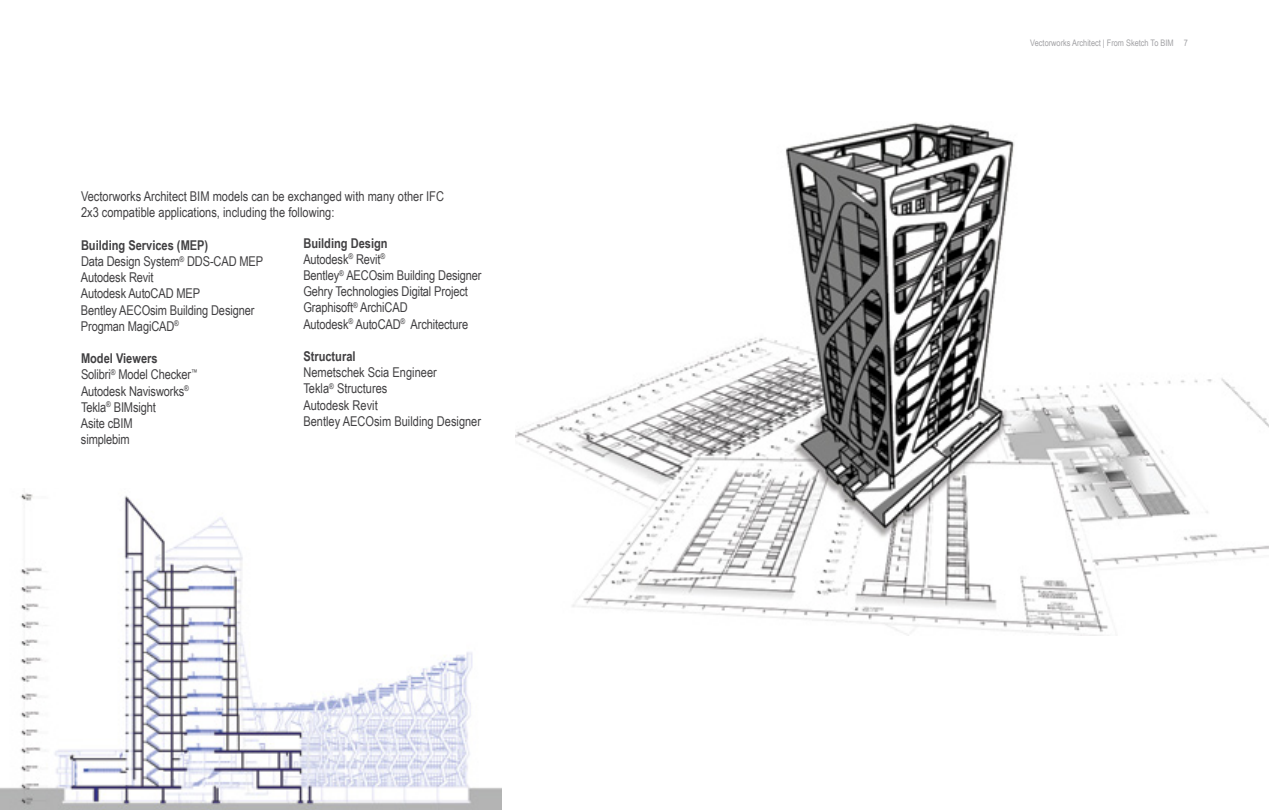
<style>
.page{position:relative;width:1269px;height:810px;background:#fff}
.page>*{position:absolute;margin:0;border:0;box-sizing:border-box;transform-origin:0 0}
.t1{font:13.5px/16.2px "Arial Narrow";letter-spacing:-.01em;color:#414042}
.t2{font:700 13.5px "Arial Narrow";color:#414042}
.t3{font:9px "Arial Narrow";color:#a1a1a4}
.s1{font-weight:700}
</style>
<div class="page">
<img style="left:0;top:493px;width:502px;height:317px">
<img style="left:515px;top:122px;width:754px;height:513px">
<p class="t1" style="left:81px;top:188px;width:365px">Vectorworks Architect BIM models can be exchanged with many other IFC<br>2x3 compatible applications, including the following:</p>
<p class="t1" style="left:81px;top:236px;width:184px"><span class="s1">Building Services (MEP)<br></span>Data Design System<sup>®</sup> DDS-CAD MEP<br>Autodesk Revit<br>Autodesk AutoCAD MEP<br>Bentley AECOsim Building Designer<br>Progman MagiCAD<sup>®</sup></p>
<p class="t1" style="left:81px;top:350px;width:118px"><span class="s1">Model Viewers<br></span>Solibri<sup>®</sup> Model Checker<sup>™<br></sup>Autodesk Navisworks<sup>®<br></sup>Tekla<sup>®</sup> BIMsight<br>Asite cBIM<br>simplebim</p>
<p class="t1" style="left:303px;top:234px;width:180px"><span class="s1">Building Design<br></span>Autodesk<sup>®</sup> Revit<sup>®<br></sup>Bentley<sup>®</sup> AECOsim Building Designer<br>Gehry Technologies Digital Project<br>Graphisoft<sup>®</sup> ArchiCAD<br>Autodesk<sup>®</sup> AutoCAD<sup>®</sup> Architecture</p>
<p class="t2" style="left:303px;top:346px;width:54px">Structural</p>
<p class="t1" style="left:303px;top:364px;width:179px">Nemetschek Scia Engineer<br>Tekla<sup>®</sup> Structures<br>Autodesk Revit<br>Bentley AECOsim Building Designer</p>
<p class="t3" style="left:1030px;top:36px;width:159px">Vectorworks Architect | From Sketch To BIM 7</p>
</div>
